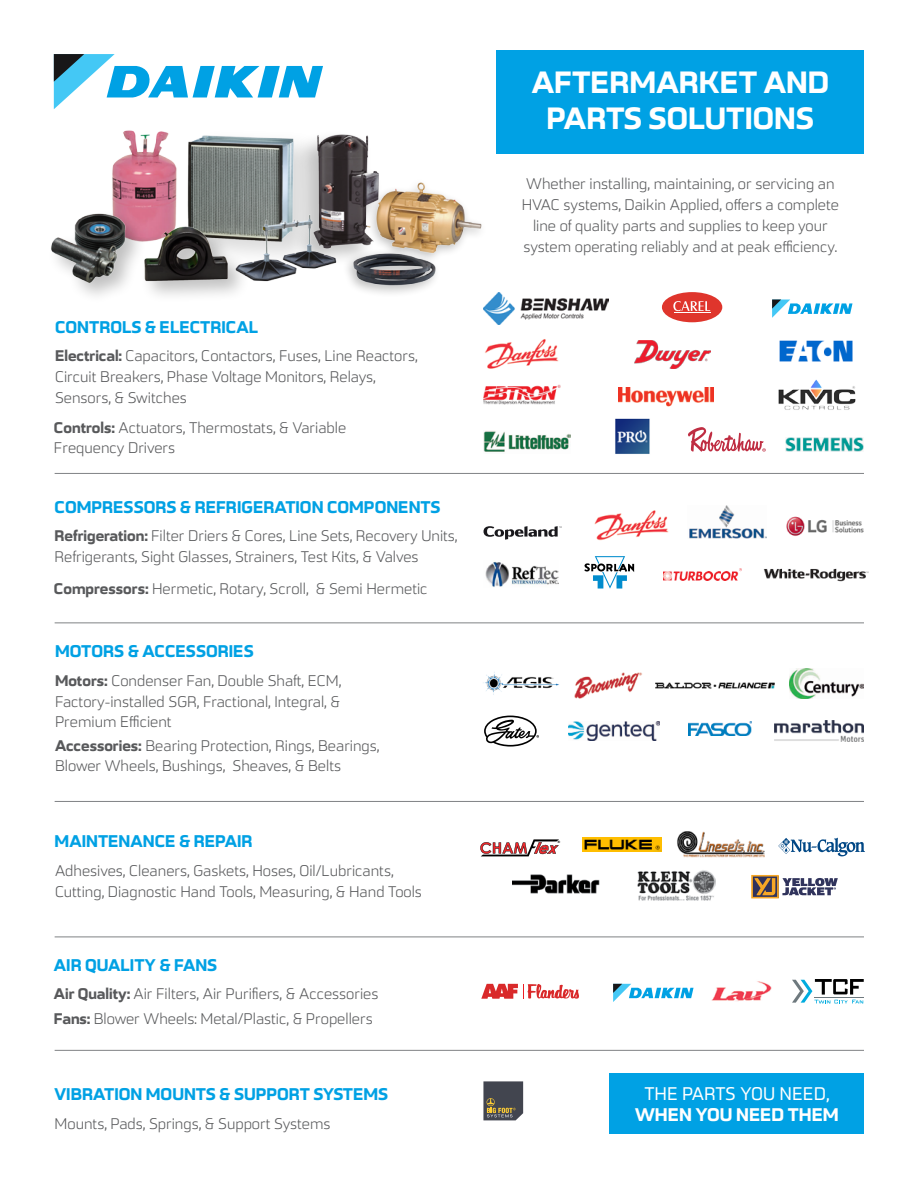
<style>
.page{position:relative;width:918px;height:1188px;background:#fff}
.page>*{position:absolute;margin:0;border:0;box-sizing:border-box;transform-origin:0 0}
.t1{font:700 30px/36px "Kongress";color:#fff;text-align:center}
.t2{font:17.85px "Kongress";color:#fff}
.t3{font:700 17.85px "Kongress";color:#fff}
.t4{font:700 16.5px "Kongress";color:#00a1e4}
.t5{font:15px/20.9px "Kongress";color:#58595b}
.t6{font:700 3.15px "Nirmala UI";color:#000}
.s1{font-weight:700}
</style>
<div class="page">
<img style="left:112px;top:130px;width:65px;height:92px">
<svg style="left:54px;top:54px;width:269px;height:55px"></svg>
<div style="left:497px;top:50px;width:367px;height:104px;background:#00a1e4"></div>
<div style="left:610px;top:1073px;width:254px;height:61px;background:#00a1e4"></div>
<hr style="left:55px;top:1050px;width:809px;height:1px;background:#808285">
<hr style="left:55px;top:937px;width:809px;height:1px;background:#808285">
<hr style="left:55px;top:801px;width:809px;height:1px;background:#808285">
<hr style="left:55px;top:623px;width:809px;height:1px;background:#808285">
<hr style="left:55px;top:473px;width:809px;height:1px;background:#808285">
<img style="left:689px;top:506px;width:77px;height:32px">
<svg style="left:484px;top:526px;width:78px;height:14px"></svg>
<img style="left:594px;top:510px;width:75px;height:31px">
<img style="left:663px;top:568px;width:78px;height:12px">
<img style="left:485px;top:561px;width:74px;height:26px">
<img style="left:786px;top:516px;width:78px;height:20px">
<img style="left:711px;top:981px;width:61px;height:21px">
<svg style="left:613px;top:984px;width:81px;height:18px"></svg>
<svg style="left:481px;top:983px;width:98px;height:16px"></svg>
<img style="left:512px;top:874px;width:88px;height:20px">
<svg style="left:778px;top:838px;width:87px;height:18px"></svg>
<img style="left:583px;top:837px;width:79px;height:15px">
<svg style="left:751px;top:875px;width:87px;height:23px"></svg>
<img style="left:638px;top:870px;width:77px;height:31px">
<img style="left:677px;top:831px;width:87px;height:27px">
<svg style="left:483px;top:1081px;width:40px;height:39px;background:#585755"></svg>
<svg style="left:584px;top:556px;width:50px;height:33px"></svg>
<img style="left:790px;top:669px;width:73px;height:30px">
<img style="left:688px;top:721px;width:64px;height:15px">
<img style="left:568px;top:722px;width:91px;height:18px">
<img style="left:574px;top:672px;width:68px;height:27px">
<img style="left:483px;top:672px;width:76px;height:23px">
<img style="left:655px;top:682px;width:119px;height:7px">
<img style="left:774px;top:720px;width:90px;height:21px">
<svg style="left:484px;top:716px;width:55px;height:31px"></svg>
<img style="left:615px;top:418px;width:35px;height:36px">
<img style="left:786px;top:438px;width:78px;height:14px">
<img style="left:484px;top:431px;width:87px;height:21px">
<img style="left:778px;top:379px;width:78px;height:31px">
<img style="left:779px;top:340px;width:74px;height:21px">
<img style="left:635px;top:340px;width:75px;height:29px">
<img style="left:619px;top:388px;width:94px;height:18px">
<img style="left:484px;top:293px;width:124px;height:31px">
<img style="left:485px;top:339px;width:74px;height:30px">
<svg style="left:772px;top:300px;width:81px;height:18px"></svg>
<img style="left:484px;top:384px;width:77px;height:20px">
<svg style="left:688px;top:427px;width:78px;height:25px"></svg>
<svg style="left:792px;top:979px;width:72px;height:24px"></svg>
<img style="left:763px;top:568px;width:106px;height:14px">
<svg style="left:480px;top:839px;width:79px;height:17px"></svg>
<img style="left:325px;top:134px;width:54px;height:117px">
<div style="left:183px;top:127px;width:142px;height:144px;background:#000;opacity:.15"></div>
<img style="left:183px;top:127px;width:119px;height:95px">
<div style="left:139px;top:222px;width:111px;height:82px;background:#000;opacity:.25"></div>
<img style="left:147px;top:223px;width:85px;height:61px">
<div style="left:47px;top:209px;width:100px;height:96px;background:#000;opacity:.25"></div>
<img style="left:50px;top:212px;width:77px;height:73px">
<div style="left:366px;top:177px;width:121px;height:88px;background:#000;opacity:.25"></div>
<img style="left:374px;top:180px;width:110px;height:76px">
<div style="left:341px;top:247px;width:100px;height:51px;background:#000;opacity:.25"></div>
<img style="left:348px;top:249px;width:93px;height:40px">
<img style="left:233px;top:213px;width:106px;height:71px">
<div style="left:662px;top:292px;width:60px;height:30px;background:#df352c;border-radius:50%"></div>
<svg style="left:673px;top:301px;width:38px;height:12px"></svg>
<p class="t4" style="left:55px;top:312px;width:205px">CONTROLS &amp; ELECTRICAL</p>
<p class="t5" style="left:55px;top:345px;width:364px"><span class="s1">Electrical:</span> Capacitors, Contactors, Fuses, Line Reactors,<br>Circuit Breakers, Phase Voltage Monitors, Relays,<br>Sensors, &amp; Switches</p>
<p class="t5" style="left:54px;top:416px;width:294px"><span class="s1">Controls:</span> Actuators, Thermostats, &amp; Variable<br>Frequency Drivers</p>
<p class="t4" style="left:55px;top:493px;width:387px">COMPRESSORS &amp; REFRIGERATION COMPONENTS</p>
<p class="t5" style="left:55px;top:525px;width:404px"><span class="s1">Refrigeration:</span> Filter Driers &amp; Cores, Line Sets, Recovery Units,<br>Refrigerants, Sight Glasses, Strainers, Test Kits, &amp; Valves</p>
<p class="t5" style="left:54px;top:578px;width:375px"><span class="s1">Compressors:</span> Hermetic, Rotary, Scroll, &amp; Semi Hermetic</p>
<p class="t4" style="left:55px;top:637px;width:200px">MOTORS &amp; ACCESSORIES</p>
<p class="t5" style="left:55px;top:669px;width:288px;text-align:justify"><span class="s1">Motors:</span> Condenser Fan, Double Shaft, ECM, Factory-installed SGR, Fractional, Integral, &amp; Premium Efficient</p>
<p class="t5" style="left:55px;top:734px;width:326px"><span class="s1">Accessories:</span> Bearing Protection, Rings, Bearings,<br>Blower Wheels, Bushings, Sheaves, &amp; Belts</p>
<p class="t4" style="left:55px;top:827px;width:199px">MAINTENANCE &amp; REPAIR</p>
<p class="t5" style="left:55px;top:859px;width:368px">Adhesives, Cleaners, Gaskets, Hoses, Oil/Lubricants,<br>Cutting, Diagnostic Hand Tools, Measuring, &amp; Hand Tools</p>
<p class="t4" style="left:54px;top:951px;width:165px">AIR QUALITY &amp; FANS</p>
<p class="t5" style="left:54px;top:981px;width:326px;line-height:24.8px"><span class="s1">Air Quality:</span> Air Filters, Air Purifiers, &amp; Accessories<br><span class="s1">Fans:</span> Blower Wheels: Metal/Plastic, &amp; Propellers</p>
<p class="t4" style="left:55px;top:1080px;width:335px">VIBRATION MOUNTS &amp; SUPPORT SYSTEMS</p>
<p class="t5" style="left:55px;top:1112px;width:277px">Mounts, Pads, Springs, &amp; Support Systems</p>
<h1 class="t1" style="left:532px;top:62px;width:299px">AFTERMARKET AND<br>PARTS SOLUTIONS</h1>
<p class="t5" style="left:522px;top:173px;width:319px;text-align:center">Whether installing, maintaining, or servicing an HVAC systems, Daikin Applied, offers a complete line of quality parts and supplies to keep your system operating reliably and at peak efficiency.</p>
<p class="t6" style="left:557px;top:839px;width:4px">®</p>
<p class="t2" style="left:644px;top:1079px;width:187px">THE PARTS YOU NEED,</p>
<p class="t3" style="left:635px;top:1099px;width:205px">WHEN YOU NEED THEM</p>
</div>
